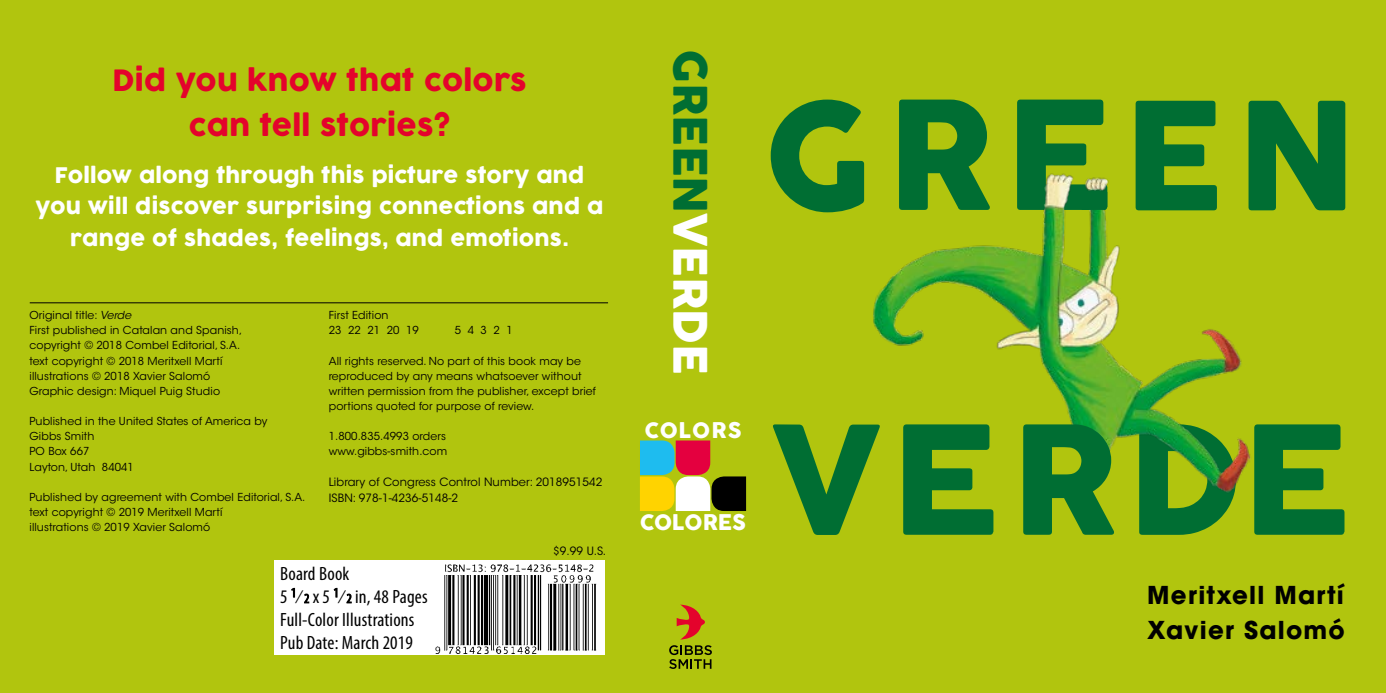
<style>
.page{position:relative;width:1386px;height:693px;background:#b1c50e}
.page>*{position:absolute;margin:0;border:0;box-sizing:border-box;transform-origin:0 0}
.t1{font:45.5px "Cocogoose Pro";color:#006e33}
.t2{font:28.7px/44.1px "Cocogoose";letter-spacing:.01em;color:#e4032c;text-align:center}
.t3{font:700 24.5px/35px "ITC Avant Garde Std";letter-spacing:.05em;color:#000}
.t4{font:21.18px "Cocogoose";letter-spacing:.01em;color:#fff}
.t5{font:21px/31.5px "Cocogoose";letter-spacing:.01em;color:#fff;text-align:center}
.t6{font:condensed 19.25px/23.1px "Myriad Pro";letter-spacing:.01em;color:#000}
.t7{font:11.38px/15.8px "ITC Avant Garde Std";letter-spacing:.01em;color:#000}
.t8{font:11.03px/15.2px "ITC Avant Garde Std";letter-spacing:.01em;color:#000}
.s1{font-style:italic}
.s2{font-size:13.47px}
.s3{color:#fff}
</style>
<div class="page">
<svg style="left:1136px;top:101px;width:80px;height:66px"></svg>
<svg style="left:773px;top:424px;width:93px;height:111px"></svg>
<svg style="left:1139px;top:500px;width:93px;height:35px"></svg>
<svg style="left:899px;top:100px;width:88px;height:67px"></svg>
<img style="left:866px;top:167px;width:400px;height:333px">
<svg style="left:1017px;top:100px;width:90px;height:110px"></svg>
<svg style="left:1023px;top:424px;width:91px;height:111px"></svg>
<svg style="left:771px;top:100px;width:93px;height:112px"></svg>
<svg style="left:1249px;top:101px;width:96px;height:109px"></svg>
<svg style="left:669px;top:605px;width:43px;height:64px"></svg>
<svg style="left:1254px;top:424px;width:90px;height:111px"></svg>
<svg style="left:903px;top:424px;width:90px;height:111px"></svg>
<div style="left:274px;top:561px;width:331px;height:94px;background:#fff"></div>
<img style="left:435px;top:564px;width:162px;height:90px">
<hr style="left:30px;top:303px;width:578px;height:1px;background:#000">
<svg style="left:640px;top:441px;width:106px;height:70px"></svg>
<svg style="left:292px;top:588px;width:3px;height:9px"></svg>
<svg style="left:304px;top:594px;width:5px;height:9px"></svg>
<svg style="left:334px;top:588px;width:3px;height:9px"></svg>
<svg style="left:347px;top:594px;width:4px;height:9px"></svg>
<h2 class="t2" style="left:112px;top:60px;width:416px">Did you know that colors can tell stories?</h2>
<h3 class="t5" style="left:36px;top:160px;width:569px">Follow along through this picture story and you will discover surprising connections and a range of shades, feelings, and emotions.</h3>
<p class="t8" style="left:30px;top:308px;width:214px">Original title: <span class="s1">Verde<br></span>First published in Catalan and Spanish, copyright © 2018 Combel Editorial, S.A. text copyright © 2018 Meritxell Martí illustrations © 2018 Xavier Salomó Graphic design: Miquel Puig Studio</p>
<p class="t8" style="left:30px;top:414px;width:239px">Published in the United States of America by<br>Gibbs Smith<br>PO Box 667<br>Layton, Utah 84041</p>
<p class="t8" style="left:30px;top:489px;width:277px">Published by agreement with Combel Editorial, S.A. text copyright © 2019 Meritxell Martí<br>illustrations © 2019 Xavier Salomó</p>
<p class="t8" style="left:329px;top:308px;width:92px">First Edition<br>23 22 21 20 19</p>
<p class="t8" style="left:455px;top:323px;width:60px">5 4 3 2 1</p>
<p class="t8" style="left:329px;top:353px;width:269px">All rights reserved. No part of this book may be reproduced by any means whatsoever without written permission from the publisher, except brief portions quoted for purpose of review.</p>
<p class="t8" style="left:329px;top:429px;width:120px">1.800.835.4993 orders www.gibbs-smith.com</p>
<p class="t7" style="left:329px;top:475px;width:275px">Library of Congress Control Number: 2018951542<br>ISBN: 978-1-4236-5148-2</p>
<p class="t7" style="left:553px;top:544px;width:55px">$9.99 U.S.</p>
<h3 class="t6" style="left:280px;top:562px;width:149px">Board Book<br>5 <sup>1</sup>⁄<span class="s2">2</span> x 5 <sup>1</sup>⁄<span class="s2">2</span> in, 48 Pages<br>Full-Color Illustrations<br>Pub Date: March 2019</h3>
<h1 class="t1" style="left:721px;top:49px;width:327px;rotate:90deg">GREEN<span class="s3">VERDE</span></h1>
<h3 class="t4" style="left:644px;top:416px;width:99px">COLORS</h3>
<h3 class="t4" style="left:640px;top:508px;width:108px">COLORES</h3>
<h3 class="t3" style="left:1147px;top:578px;width:199px">Meritxell Martí<br>Xavier Salomó</h3>
</div>
